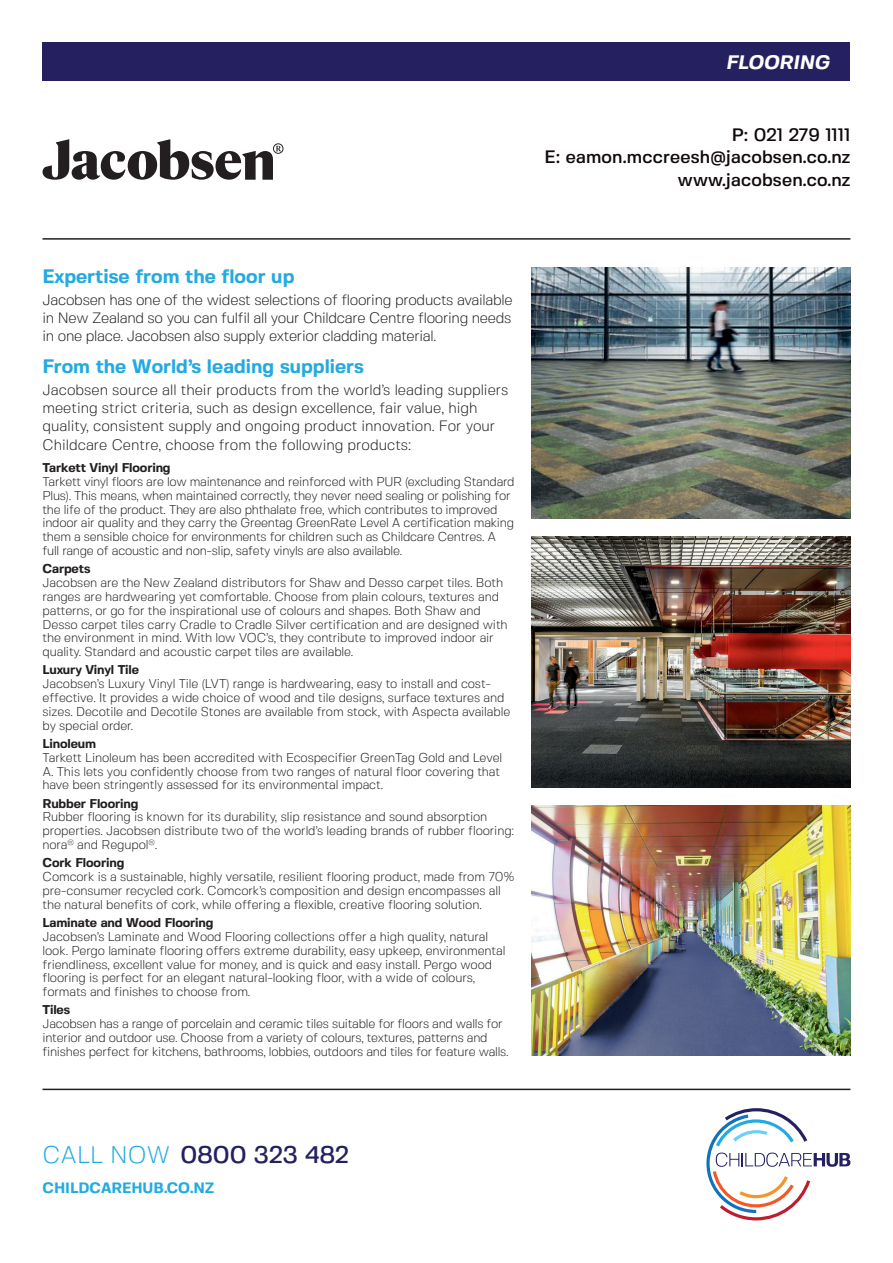
<style>
.page{position:relative;width:893px;height:1263px;background:#fff}
.page>*{position:absolute;margin:0;border:0;box-sizing:border-box;transform-origin:0 0}
.t1{font:500 24px "Fivo Sans";color:#252161}
.t2{font:700 19.5px "Fivo Sans";color:#24aae1}
.t3{font:italic 700 19.5px "Fivo Sans";color:#fff}
.t4{font:500 18px/22.5px "Fivo Sans";letter-spacing:.01em;color:#110a0c;text-align:right}
.t5{font:300 15px/18.1px "Fivo Sans";color:#231f20;text-align:justify}
.t6{font:700 15px "Fivo Sans";color:#24aae1}
.t7{font:300 12.75px/13.8px "Fivo Sans";letter-spacing:-.01em;color:#231f20}
.t8{font:700 12.75px "Fivo Sans";letter-spacing:-.01em;color:#231f20}
.s1{font-weight:300;color:#24aae1}
</style>
<div class="page">
<div style="left:43px;top:43px;width:807px;height:38px;background:#252161"></div>
<svg style="left:706px;top:1108px;width:144px;height:112px"></svg>
<hr style="left:43px;top:238px;width:807px;height:2px;background:#231f20">
<hr style="left:43px;top:1089px;width:807px;height:1px;background:#231f20">
<img style="left:531px;top:805px;width:319px;height:251px">
<img style="left:531px;top:536px;width:319px;height:251px">
<img style="left:531px;top:268px;width:319px;height:251px">
<svg style="left:43px;top:139px;width:240px;height:41px"></svg>
<h2 class="t2" style="left:43px;top:264px;width:253px">Expertise from the floor up</h2>
<p class="t5" style="left:43px;top:291px;width:472px">Jacobsen has one of the widest selections of flooring products available in New Zealand so you can fulfil all your Childcare Centre flooring needs in one place. Jacobsen also supply exterior cladding material.</p>
<h2 class="t2" style="left:43px;top:354px;width:323px">From the World’s leading suppliers</h2>
<p class="t5" style="left:43px;top:381px;width:467px;text-align:left">Jacobsen source all their products from the world’s leading suppliers meeting strict criteria, such as design excellence, fair value, high quality, consistent supply and ongoing product innovation. For your Childcare Centre, choose from the following products:</p>
<p class="t8" style="left:43px;top:460px;width:130px">Tarkett Vinyl Flooring</p>
<p class="t7" style="left:43px;top:474px;width:474px">Tarkett vinyl floors are low maintenance and reinforced with PUR (excluding Standard Plus). This means, when maintained correctly, they never need sealing or polishing for the life of the product. They are also phthalate free, which contributes to improved indoor air quality and they carry the Greentag GreenRate Level A certification making them a sensible choice for environments for children such as Childcare Centres. A full range of acoustic and non-slip, safety vinyls are also available.</p>
<p class="t8" style="left:43px;top:561px;width:49px">Carpets</p>
<p class="t7" style="left:43px;top:576px;width:467px">Jacobsen are the New Zealand distributors for Shaw and Desso carpet tiles. Both ranges are hardwearing yet comfortable. Choose from plain colours, textures and patterns, or go for the inspirational use of colours and shapes. Both Shaw and Desso carpet tiles carry Cradle to Cradle Silver certification and are designed with the environment in mind. With low VOC’s, they contribute to improved indoor air quality. Standard and acoustic carpet tiles are available.</p>
<p class="t8" style="left:43px;top:662px;width:98px">Luxury Vinyl Tile</p>
<p class="t7" style="left:43px;top:677px;width:469px">Jacobsen’s Luxury Vinyl Tile (LVT) range is hardwearing, easy to install and cost&shy;effective. It provides a wide choice of wood and tile designs, surface textures and sizes. Decotile and Decotile Stones are available from stock, with Aspecta available by special order.</p>
<p class="t8" style="left:43px;top:736px;width:55px">Linoleum</p>
<p class="t7" style="left:43px;top:750px;width:461px">Tarkett Linoleum has been accredited with Ecospecifier GreenTag Gold and Level<br>A. This lets you confidently choose from two ranges of natural floor covering that have been stringently assessed for its environmental impact.</p>
<p class="t8" style="left:43px;top:795px;width:97px">Rubber Flooring</p>
<p class="t7" style="left:43px;top:810px;width:473px">Rubber flooring is known for its durability, slip resistance and sound absorption properties. Jacobsen distribute two of the world’s leading brands of rubber flooring: nora<sup>®</sup> and Regupol<sup>®</sup>.</p>
<p class="t8" style="left:43px;top:855px;width:83px">Cork Flooring</p>
<p class="t7" style="left:43px;top:870px;width:473px">Comcork is a sustainable, highly versatile, resilient flooring product, made from 70% pre-consumer recycled cork. Comcork’s composition and design encompasses all the natural benefits of cork, while offering a flexible, creative flooring solution.</p>
<p class="t8" style="left:43px;top:915px;width:173px">Laminate and Wood Flooring</p>
<p class="t7" style="left:43px;top:929px;width:465px">Jacobsen’s Laminate and Wood Flooring collections offer a high quality, natural look. Pergo laminate flooring offers extreme durability, easy upkeep, environmental friendliness, excellent value for money, and is quick and easy install. Pergo wood flooring is perfect for an elegant natural-looking floor, with a wide of colours, formats and finishes to choose from.</p>
<p class="t8" style="left:43px;top:1002px;width:29px">Tiles</p>
<p class="t7" style="left:43px;top:1017px;width:468px">Jacobsen has a range of porcelain and ceramic tiles suitable for floors and walls for interior and outdoor use. Choose from a variety of colours, textures, patterns and finishes perfect for kitchens, bathrooms, lobbies, outdoors and tiles for feature walls.</p>
<h2 class="t3" style="left:726px;top:50px;width:105px">FLOORING</h2>
<h3 class="t4" style="left:545px;top:123px;width:307px">P: 021 279 1111<br>E: eamon.mccreesh@jacobsen.co.nz www.jacobsen.co.nz</h3>
<h1 class="t1" style="left:43px;top:1140px;width:308px"><span class="s1">CALL NOW</span> 0800 323 482</h1>
<p class="t6" style="left:43px;top:1179px;width:173px">CHILDCAREHUB.CO.NZ</p>
</div>
